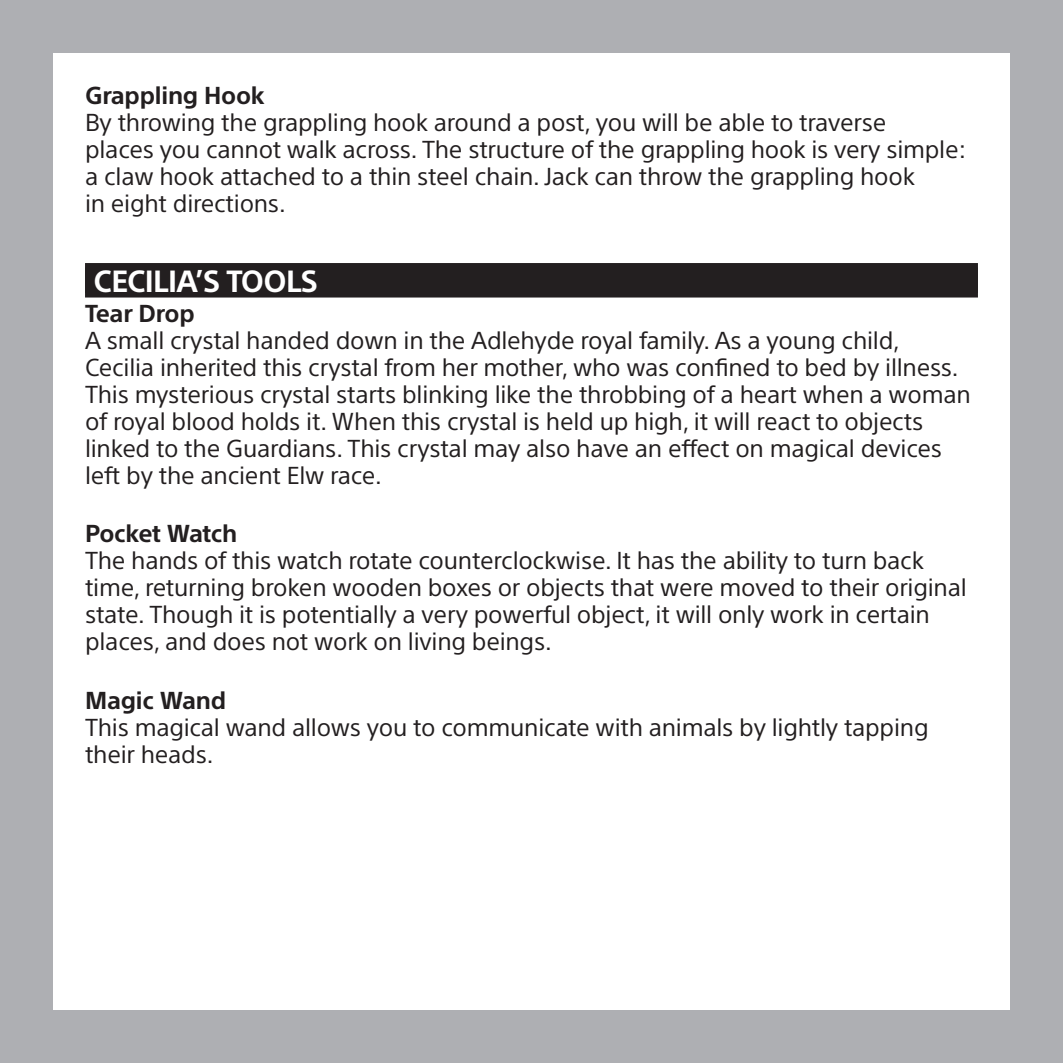
<style>
.page{position:relative;width:1063px;height:1063px;background:#aeafb3}
.page>*{position:absolute;margin:0;border:0;box-sizing:border-box;transform-origin:0 0}
.STANDFIRST_RULES{font:700 30px "SST Pro";letter-spacing:-.025em;color:#fff}
.BODY_COPY{font:24px/27px "SST Pro";letter-spacing:-.01em;color:#231f20}
.BOLD{font:700 24px "SST Pro";letter-spacing:-.01em;color:#231f20}
</style>
<div class="page">
<div style="left:53px;top:53px;width:957px;height:957px;background:#fff"></div>
<div style="left:85px;top:263px;width:893px;height:30px;background:#231f20"></div>
<div style="left:85px;top:268px;width:893px;height:30px;background:#231f20"></div>
<p class="BOLD" style="left:85px;top:81px;width:181px">Grappling Hook</p>
<p class="BODY_COPY" style="left:85px;top:108px;width:883px">By throwing the grappling hook around a post, you will be able to traverse<br>places you cannot walk across. The structure of the grappling hook is very simple: a claw hook attached to a thin steel chain. Jack can throw the grappling hook<br>in eight directions.</p>
<p class="STANDFIRST_RULES" style="left:94px;top:263px;width:226px">CECILIA’S TOOLS</p>
<p class="BOLD" style="left:85px;top:299px;width:111px">Tear Drop</p>
<p class="BODY_COPY" style="left:85px;top:327px;width:887px">A small crystal handed down in the Adlehyde royal family. As a young child, Cecilia inherited this crystal from her mother, who was confined to bed by illness.<br>This mysterious crystal starts blinking like the throbbing of a heart when a woman of royal blood holds it. When this crystal is held up high, it will react to objects linked to the Guardians. This crystal may also have an effect on magical devices left by the ancient Elw race.</p>
<p class="BOLD" style="left:85px;top:520px;width:154px">Pocket Watch</p>
<p class="BODY_COPY" style="left:85px;top:547px;width:883px">The hands of this watch rotate counterclockwise. It has the ability to turn back time, returning broken wooden boxes or objects that were moved to their original state. Though it is potentially a very powerful object, it will only work in certain places, and does not work on living beings.</p>
<p class="BOLD" style="left:85px;top:686px;width:143px">Magic Wand</p>
<p class="BODY_COPY" style="left:85px;top:714px;width:845px">This magical wand allows you to communicate with animals by lightly tapping their heads.</p>
</div>
